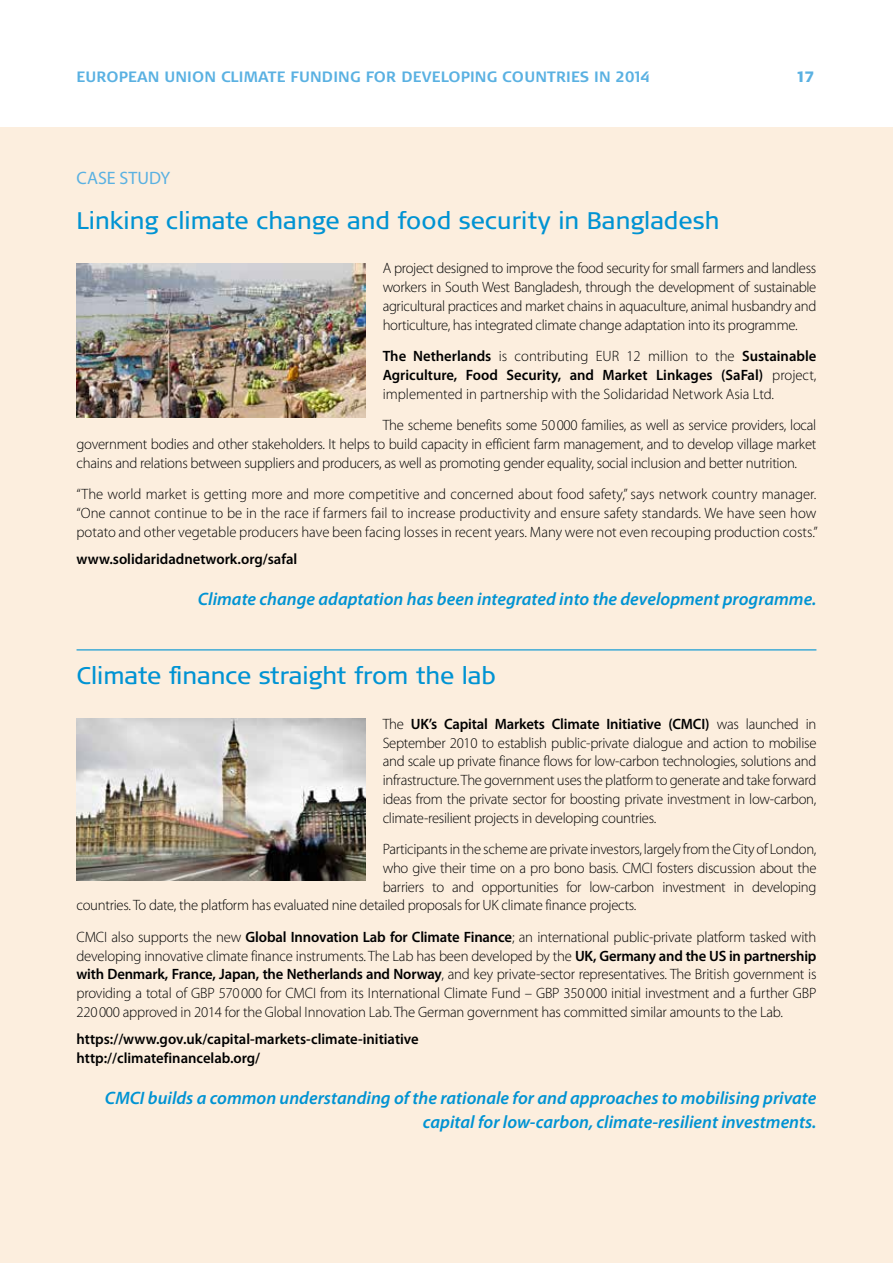
<style>
.page{position:relative;width:893px;height:1263px;background:#fff}
.page>*{position:absolute;margin:0;border:0;box-sizing:border-box;transform-origin:0 0}
.t1{font:24px "Signa Pro";color:#0093d3}
.t2{font:italic 600 18px/24px "Myriad Pro";color:#0093d3;text-align:right}
.t3{font:18px "Myriad Pro";color:#5ab1e2}
.t4{font:300 15px/18.8px "Myriad Pro";letter-spacing:-.02em;color:#000;text-align:justify}
.t5{font:600 15px/18.8px "Myriad Pro";color:#000}
.t6{font:700 15px "Signa Pro";letter-spacing:.01em;color:#5ab1e2}
.t7{font:900 15px "Signa Pro";color:#5ab1e2}
.s1{font-weight:600}
</style>
<div class="page">
<div style="left:0;top:128px;width:893px;height:1135px;background:#fceede"></div>
<hr style="left:77px;top:649px;width:739px;height:1px;background:#0093d3">
<img style="left:77px;top:264px;width:289px;height:154px">
<img style="left:77px;top:719px;width:289px;height:162px">
<p class="t6" style="left:77px;top:67px;width:575px">EUROPEAN UNION CLIMATE FUNDING FOR DEVELOPING COUNTRIES IN 2014</p>
<p class="t7" style="left:797px;top:67px;width:19px">17</p>
<p class="t3" style="left:77px;top:166px;width:95px">CASE STUDY</p>
<h1 class="t1" style="left:77px;top:206px;width:645px">Linking climate change and food security in Bangladesh</h1>
<p class="t4" style="left:383px;top:259px;width:435px">A project designed to improve the food security for small farmers and landless workers in South West Bangladesh, through the development of sustainable agricultural practices and market chains in aquaculture, animal husbandry and horticulture, has integrated climate change adaptation into its programme.</p>
<p class="t4" style="left:383px;top:347px;width:435px"><span class="s1">The Netherlands</span> is contributing EUR 12 million to the <span class="s1">Sustainable Agriculture, Food Security, and Market Linkages (SaFal)</span> project, implemented in partnership with the Solidaridad Network Asia Ltd.</p>
<p class="t4" style="left:77px;top:416px;width:741px;text-indent:306px">The scheme benefits some 50000 families, as well as service providers, local government bodies and other stakeholders. It helps to build capacity in efficient farm management, and to develop village market chains and relations between suppliers and producers, as well as promoting gender equality, social inclusion and better nutrition.</p>
<p class="t4" style="left:77px;top:485px;width:743px">“The world market is getting more and more competitive and concerned about food safety,” says network country manager. “One cannot continue to be in the race if farmers fail to increase productivity and ensure safety standards. We have seen how potato and other vegetable producers have been facing losses in recent years. Many were not even recouping production costs.”</p>
<p class="t5" style="left:77px;top:549px;width:222px">www.solidaridadnetwork.org/safal</p>
<p class="t2" style="left:198px;top:586px;width:620px">Climate change adaptation has been integrated into the development programme.</p>
<h1 class="t1" style="left:77px;top:662px;width:421px">Climate finance straight from the lab</h1>
<p class="t4" style="left:383px;top:714px;width:435px">The <span class="s1">UK’s Capital Markets Climate Initiative (CMCI)</span> was launched in September 2010 to establish public-private dialogue and action to mobilise and scale up private finance flows for low-carbon technologies, solutions and infrastructure. The government uses the platform to generate and take forward ideas from the private sector for boosting private investment in low-carbon, climate-resilient projects in developing countries.</p>
<p class="t4" style="left:383px;top:839px;width:435px">Participants in the scheme are private investors, largely from the City of London,</p>
<p class="t4" style="left:383px;top:858px;width:435px">who give their time on a pro bono basis. CMCI fosters discussion about the</p>
<p class="t4" style="left:383px;top:877px;width:435px">barriers to and opportunities for low-carbon investment in developing</p>
<p class="t4" style="left:77px;top:896px;width:561px">countries. To date, the platform has evaluated nine detailed proposals for UK climate finance projects.</p>
<p class="t4" style="left:77px;top:927px;width:741px">CMCI also supports the new <span class="s1">Global Innovation Lab for Climate Finance</span>; an international public-private platform tasked with developing innovative climate finance instruments. The Lab has been developed by the <span class="s1">UK, Germany and the US in partnership with Denmark, France, Japan, the Netherlands and Norway</span>, and key private-sector representatives. The British government is providing a total of GBP 570000 for CMCI from its International Climate Fund – GBP 350000 initial investment and a further GBP 220000 approved in 2014 for the Global Innovation Lab. The German government has committed similar amounts to the Lab.</p>
<p class="t5" style="left:77px;top:1029px;width:344px">https://www.gov.uk/capital-markets-climate-initiative http://climatefinancelab.org/</p>
<p class="t2" style="left:105px;top:1085px;width:713px">CMCI builds a common understanding of the rationale for and approaches to mobilising private capital for low-carbon, climate-resilient investments.</p>
</div>
